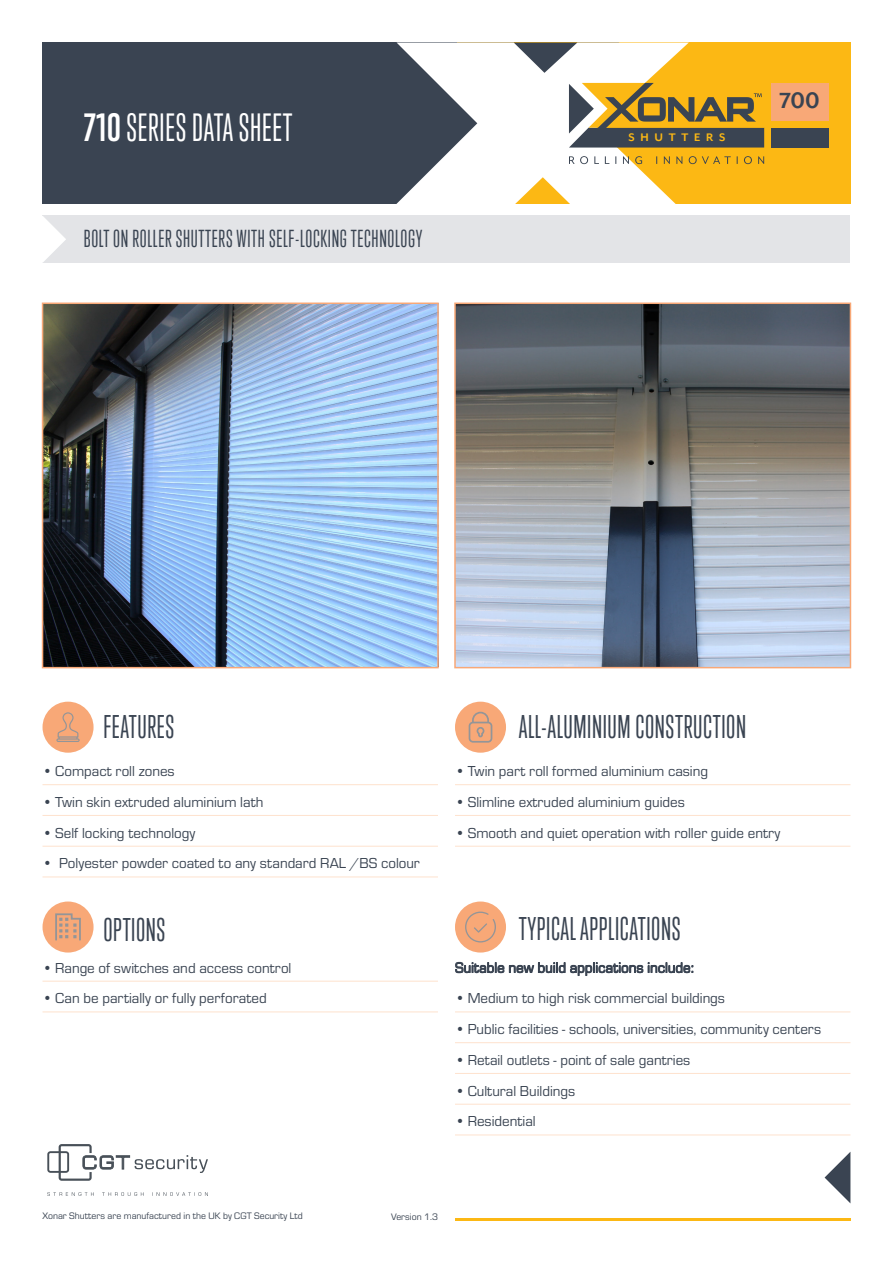
<style>
.page{position:relative;width:893px;height:1263px;background:#fff}
.page>*{position:absolute;margin:0;border:0;box-sizing:border-box;transform-origin:0 0}
.t1{font:36px "Trump Gothic Pro";letter-spacing:.02em;color:#fff}
.t2{font:30px "Trump Gothic Pro";letter-spacing:.02em;color:#3a4452}
.t3{font:700 25.5px "Mr Eaves XL Mod OT";color:#3a4452}
.t4{font:22.5px "Trump Gothic Pro";letter-spacing:.03em;color:#3a4452}
.Body_Front_Page{font:15px "Eurostile";color:#3a4452}
.Body_without_rule{font:15px "Eurostile";color:#3a4452}
.t5{font:700 12.75px "Mr Eaves XL Mod OT";letter-spacing:.45em;color:#fcb814}
.CGT_Mention{font:9.75px "Eurostile";color:#3a4452}
.s1{font-weight:700}
</style>
<div class="page">
<div style="left:43px;top:43px;width:446px;height:161px;background:#3a4452"></div>
<div style="left:457px;top:43px;width:393px;height:161px;background:#fcb814"></div>
<svg style="left:396px;top:43px;width:280px;height:161px"></svg>
<svg style="left:47px;top:1144px;width:161px;height:37px"></svg>
<svg style="left:47px;top:1192px;width:161px;height:4px"></svg>
<img style="left:45px;top:305px;width:391px;height:360px">
<div style="left:42px;top:302px;width:397px;height:366px;border:2px solid #f8a877"></div>
<img style="left:457px;top:305px;width:391px;height:360px">
<div style="left:454px;top:302px;width:397px;height:366px;border:2px solid #f8a877"></div>
<hr style="left:455px;top:1218px;width:395px;height:2px;background:#fcb814">
<svg style="left:825px;top:1152px;width:25px;height:51px"></svg>
<div style="left:771px;top:83px;width:57px;height:38px;background:#f8a877"></div>
<div style="left:771px;top:128px;width:57px;height:20px;background:#3a4452"></div>
<svg style="left:445px;top:43px;width:320px;height:156px"></svg>
<hr style="left:43px;top:784px;width:395px;height:1px;background:#fee2ce">
<hr style="left:43px;top:815px;width:395px;height:1px;background:#fee2ce">
<hr style="left:43px;top:846px;width:395px;height:1px;background:#fee2ce">
<hr style="left:43px;top:877px;width:395px;height:1px;background:#fee2ce">
<div style="left:43px;top:702px;width:51px;height:51px;background:#f8a877;border-radius:50%"></div>
<svg style="left:56px;top:712px;width:24px;height:30px"></svg>
<div style="left:43px;top:901px;width:51px;height:51px;background:#f8a877;border-radius:50%"></div>
<svg style="left:55px;top:913px;width:26px;height:28px"></svg>
<hr style="left:455px;top:1012px;width:395px;height:1px;background:#fee2ce">
<hr style="left:455px;top:1042px;width:395px;height:1px;background:#fee2ce">
<hr style="left:455px;top:1073px;width:395px;height:1px;background:#fee2ce">
<hr style="left:455px;top:1104px;width:395px;height:1px;background:#fee2ce">
<hr style="left:455px;top:1135px;width:395px;height:1px;background:#fee2ce">
<svg style="left:455px;top:961px;width:238px;height:15px"></svg>
<div style="left:455px;top:901px;width:51px;height:51px;background:#f8a877;border-radius:50%"></div>
<svg style="left:465px;top:911px;width:31px;height:31px"></svg>
<div style="left:455px;top:702px;width:51px;height:51px;background:#f8a877;border-radius:50%"></div>
<div style="left:469px;top:722px;width:23px;height:21px;border:2px solid #939598;border-radius:4px"></div>
<svg style="left:471px;top:711px;width:19px;height:27px"></svg>
<hr style="left:455px;top:784px;width:395px;height:1px;background:#fee2ce">
<hr style="left:455px;top:815px;width:395px;height:1px;background:#fee2ce">
<hr style="left:455px;top:846px;width:395px;height:1px;background:#fee2ce">
<hr style="left:43px;top:981px;width:395px;height:1px;background:#fee2ce">
<hr style="left:43px;top:1012px;width:395px;height:1px;background:#fee2ce">
<div style="left:43px;top:216px;width:807px;height:47px;background:#e3e4e7"></div>
<svg style="left:43px;top:216px;width:23px;height:46px"></svg>
<p class="t1" style="left:84px;top:107px;width:210px"><span class="s1">710</span> SERIES DATA SHEET</p>
<p class="t4" style="left:84px;top:226px;width:340px">BOLT ON ROLLER SHUTTERS WITH SELF-LOCKING TECHNOLOGY</p>
<p class="t5" style="left:628px;top:130px;width:98px">SHUTTERS</p>
<p class="t3" style="left:779px;top:86px;width:42px">700</p>
<p class="t2" style="left:103px;top:709px;width:72px">FEATURES</p>
<p class="Body_Front_Page" style="left:43px;top:761px;width:134px">• Compact roll zones</p>
<p class="Body_Front_Page" style="left:43px;top:792px;width:223px">• Twin skin extruded aluminium lath</p>
<p class="Body_Front_Page" style="left:43px;top:822px;width:154px">• Self locking technology</p>
<p class="Body_Front_Page" style="left:43px;top:853px;width:379px">• Polyester powder coated to any standard RAL /BS colour</p>
<p class="t2" style="left:103px;top:912px;width:64px">OPTIONS</p>
<p class="Body_Front_Page" style="left:43px;top:957px;width:250px">• Range of switches and access control</p>
<p class="Body_Front_Page" style="left:43px;top:988px;width:226px">• Can be partially or fully perforated</p>
<p class="t2" style="left:519px;top:709px;width:229px">ALL-ALUMINIUM CONSTRUCTION</p>
<p class="Body_Front_Page" style="left:455px;top:761px;width:255px">• Twin part roll formed aluminium casing</p>
<p class="Body_Front_Page" style="left:455px;top:792px;width:231px">• Slimline extruded aluminium guides</p>
<p class="Body_Front_Page" style="left:455px;top:822px;width:327px">• Smooth and quiet operation with roller guide entry</p>
<p class="t2" style="left:519px;top:912px;width:163px">TYPICAL APPLICATIONS</p>
<p class="Body_without_rule" style="left:455px;top:957px;width:240px">Suitable new build applications include:</p>
<p class="Body_Front_Page" style="left:455px;top:988px;width:271px">• Medium to high risk commercial buildings</p>
<p class="Body_Front_Page" style="left:455px;top:1019px;width:368px">• Public facilities - schools, universities, community centers</p>
<p class="Body_Front_Page" style="left:455px;top:1050px;width:237px">• Retail outlets - point of sale gantries</p>
<p class="Body_Front_Page" style="left:455px;top:1080px;width:122px">• Cultural Buildings</p>
<p class="Body_Front_Page" style="left:455px;top:1111px;width:82px">• Residential</p>
<p class="CGT_Mention" style="left:43px;top:1209px;width:262px">Xonar Shutters are manufactured in the UK by CGT Security Ltd</p>
<p class="CGT_Mention" style="left:391px;top:1210px;width:48px">Version 1.3</p>
</div>
